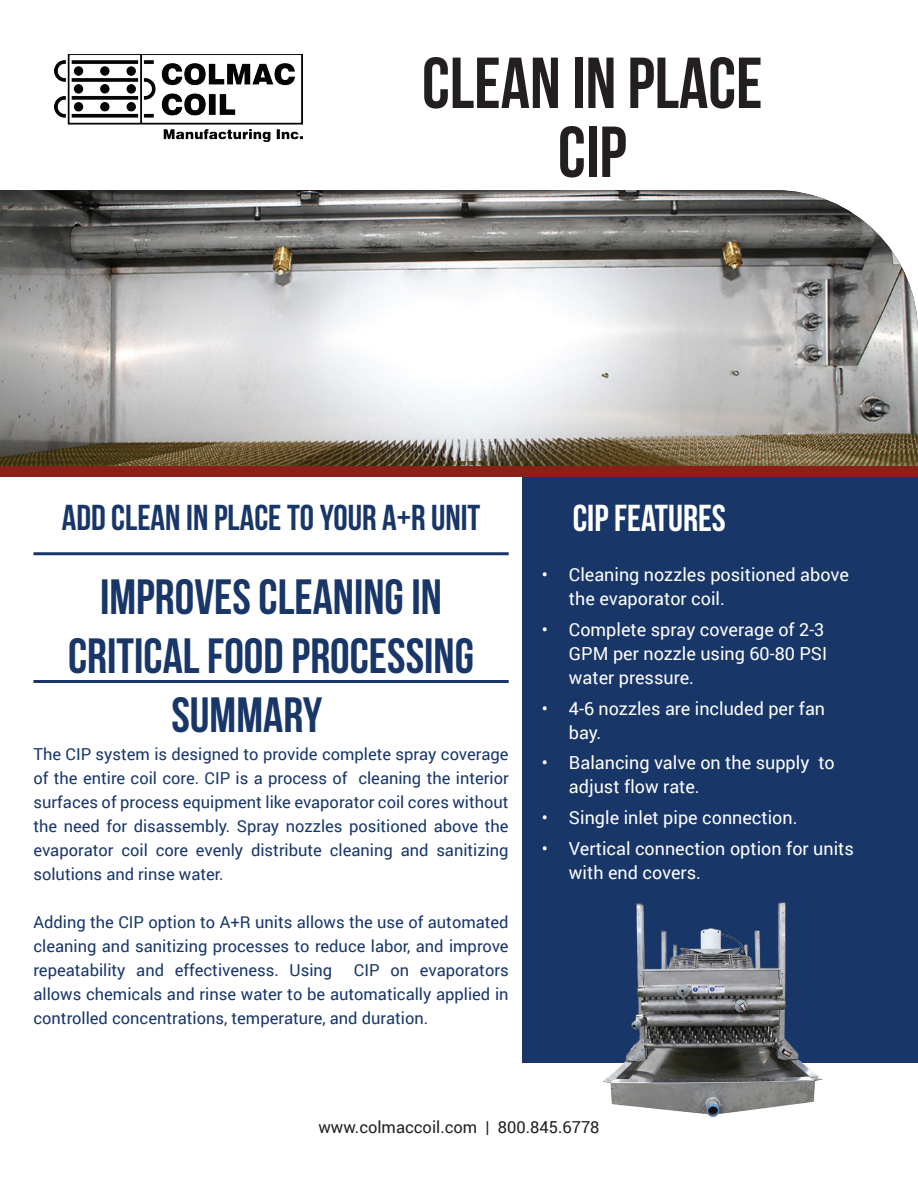
<style>
.page{position:relative;width:918px;height:1188px;background:#fff}
.page>*{position:absolute;margin:0;border:0;box-sizing:border-box;transform-origin:0 0}
.t1{font:72px/69px "Bebas Neue";color:#231f20;text-align:center}
.t2{font:700 49.5px/59.4px "Bebas Neue";color:#183668;text-align:center}
.t3{font:37.5px "Bebas Neue";color:#fff}
.t4{font:700 36px "Bebas Neue";color:#183668}
.t5{font:18px/24px "Roboto";color:#fff}
.t6{font:16.5px/24px "Roboto";color:#183668;text-align:justify}
.t7{font:16.5px "Roboto";color:#231f20}
</style>
<div class="page">
<div style="left:523px;top:445px;width:395px;height:617px;background:#183668"></div>
<img style="left:54px;top:54px;width:248px;height:88px">
<hr style="left:33px;top:552px;width:476px;height:3px;background:#183668">
<img style="left:0;top:190px;width:918px;height:277px">
<div style="left:0;top:467px;width:918px;height:10px;background:#892119"></div>
<hr style="left:33px;top:680px;width:476px;height:3px;background:#183668">
<img style="left:523px;top:902px;width:371px;height:215px">
<h1 class="t1" style="left:422px;top:48px;width:342px">CLEAN IN PLACE<br>CIP</h1>
<h3 class="t4" style="left:62px;top:498px;width:420px">ADD CLEAN IN PLACE TO YOUR A+R UNIT</h3>
<h2 class="t2" style="left:68px;top:566px;width:407px">IMPROVES CLEANING IN<br>CRITICAL FOOD PROCESSING</h2>
<h2 class="t2" style="left:171px;top:685px;width:152px">SUMMARY</h2>
<p class="t6" style="left:33px;top:742px;width:477px">The CIP system is designed to provide complete spray coverage of the entire coil core. CIP is a process of cleaning the interior surfaces of process equipment like evaporator coil cores without the need for disassembly. Spray nozzles positioned above the evaporator coil core evenly distribute cleaning and sanitizing solutions and rinse water.</p>
<p class="t6" style="left:33px;top:910px;width:477px">Adding the CIP option to A+R units allows the use of automated cleaning and sanitizing processes to reduce labor, and improve repeatability and effectiveness. Using</p>
<p class="t6" style="left:33px;top:958px;width:477px;text-indent:320px">CIP on evaporators allows chemicals and rinse water to be automatically applied in controlled concentrations, temperature, and duration.</p>
<h3 class="t3" style="left:573px;top:498px;width:155px">CIP FEATURES</h3>
<p class="t5" style="left:569px;top:562px;width:281px;text-indent:-27px">• Cleaning nozzles positioned above the evaporator coil.</p>
<p class="t5" style="left:569px;top:617px;width:260px;text-indent:-27px">• Complete spray coverage of 2-3<br>GPM per nozzle using 60-80 PSI water pressure.</p>
<p class="t5" style="left:569px;top:695px;width:258px;text-indent:-27px">• 4-6 nozzles are included per fan bay.</p>
<p class="t5" style="left:569px;top:750px;width:267px;text-indent:-27px">• Balancing valve on the supply to adjust flow rate.</p>
<p class="t5" style="left:542px;top:805px;width:257px">• Single inlet pipe connection.</p>
<p class="t5" style="left:569px;top:836px;width:286px;text-indent:-27px">• Vertical connection option for units with end covers.</p>
<p class="t7" style="left:318px;top:1115px;width:283px">www.colmaccoil.com | 800.845.6778</p>
</div>
